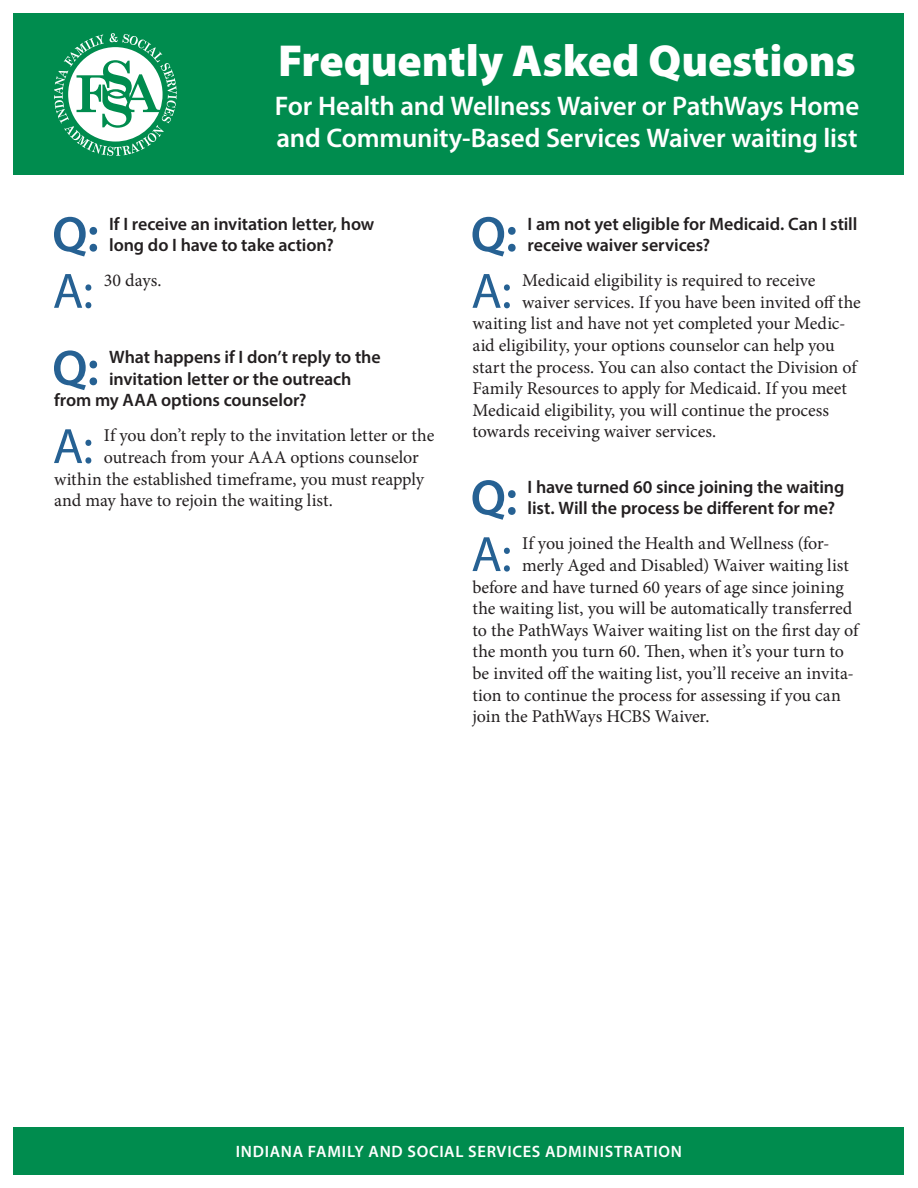
<style>
.page{position:relative;width:918px;height:1188px;background:#fff}
.page>*{position:absolute;margin:0;border:0;box-sizing:border-box;transform-origin:0 0}
.t1{font:600 50.1px "Myriad Pro";color:#266193}
.t2{font:50.1px "Myriad Pro";color:#266193}
.t3{font:900 45px "Myriad Pro";letter-spacing:-.005em;color:#fff}
.t4{font:600 27px/32.4px "Myriad Pro";letter-spacing:-.01em;color:#fff}
.t5{font:18px "Minion Pro";letter-spacing:-.005em;color:#231f20}
.t6{font:600 18px/21.6px "Myriad Pro";letter-spacing:-.005em;color:#231f20}
.t7{font:600 16.5px "Myriad Pro";letter-spacing:.045em;color:#fff}
</style>
<div class="page">
<div style="left:14px;top:14px;width:890px;height:162px;background:#008c4e"></div>
<div style="left:14px;top:1127px;width:890px;height:47px;background:#008c4e"></div>
<svg style="left:54px;top:33px;width:123px;height:123px"></svg>
<h2 class="t3" style="left:278px;top:30px;width:579px">Frequently Asked Questions</h2>
<h3 class="t4" style="left:275px;top:89px;width:586px">For Health and Wellness Waiver or PathWays Home and Community-Based Services Waiver waiting list</h3>
<h3 class="t1" style="left:52px;top:202px;width:48px">Q:</h3>
<h3 class="t6" style="left:109px;top:212px;width:267px">If I receive an invitation letter, how long do I have to take action?</h3>
<p class="t2" style="left:53px;top:260px;width:42px">A:</p>
<p class="t5" style="left:104px;top:268px;width:59px">30 days.</p>
<h3 class="t1" style="left:52px;top:336px;width:48px">Q:</h3>
<h3 class="t6" style="left:109px;top:346px;width:273px">What happens if I don’t reply to the</h3>
<h3 class="t6" style="left:109px;top:367px;width:244px">invitation letter or the outreach</h3>
<h3 class="t6" style="left:54px;top:389px;width:254px">from my AAA options counselor?</h3>
<p class="t2" style="left:53px;top:415px;width:42px">A:</p>
<p class="t5" style="left:104px;top:424px;width:332px">If you don’t reply to the invitation letter or the</p>
<p class="t5" style="left:104px;top:445px;width:316px">outreach from your AAA options counselor</p>
<p class="t5" style="left:54px;top:467px;width:372px">within the established timeframe, you must reapply</p>
<p class="t5" style="left:54px;top:488px;width:280px">and may have to rejoin the waiting list.</p>
<p class="t1" style="left:471px;top:202px;width:48px">Q:</p>
<p class="t6" style="left:528px;top:212px;width:331px">I am not yet eligible for Medicaid. Can I still receive waiver services?</p>
<p class="t2" style="left:471px;top:260px;width:42px">A:</p>
<p class="t5" style="left:522px;top:268px;width:295px">Medicaid eligibility is required to receive</p>
<p class="t5" style="left:522px;top:290px;width:340px">waiver services. If you have been invited off the</p>
<p class="t5" style="left:473px;top:312px;width:375px">waiting list and have not yet completed your Medic-</p>
<p class="t5" style="left:473px;top:333px;width:364px">aid eligibility, your options counselor can help you</p>
<p class="t5" style="left:473px;top:355px;width:386px">start the process. You can also contact the Division of</p>
<p class="t5" style="left:473px;top:376px;width:376px">Family Resources to apply for Medicaid. If you meet</p>
<p class="t5" style="left:473px;top:398px;width:358px">Medicaid eligibility, you will continue the process</p>
<p class="t5" style="left:473px;top:420px;width:245px">towards receiving waiver services.</p>
<h3 class="t1" style="left:471px;top:466px;width:48px">Q:</h3>
<h3 class="t6" style="left:528px;top:475px;width:318px">I have turned 60 since joining the waiting list. Will the process be different for me?</h3>
<p class="t2" style="left:471px;top:523px;width:42px">A:</p>
<p class="t5" style="left:522px;top:532px;width:309px">If you joined the Health and Wellness (for-</p>
<p class="t5" style="left:522px;top:553px;width:328px">merly Aged and Disabled) Waiver waiting list</p>
<p class="t5" style="left:473px;top:575px;width:373px">before and have turned 60 years of age since joining</p>
<p class="t5" style="left:473px;top:596px;width:381px">the waiting list, you will be automatically transferred</p>
<p class="t5" style="left:473px;top:618px;width:387px">to the PathWays Waiver waiting list on the first day of</p>
<p class="t5" style="left:473px;top:640px;width:373px">the month you turn 60. Then, when it’s your turn to</p>
<p class="t5" style="left:473px;top:661px;width:383px">be invited off the waiting list, you’ll receive an invita-</p>
<p class="t5" style="left:473px;top:683px;width:370px">tion to continue the process for assessing if you can</p>
<p class="t5" style="left:473px;top:704px;width:239px">join the PathWays HCBS Waiver.</p>
<p class="t7" style="left:236px;top:1141px;width:448px">INDIANA FAMILY AND SOCIAL SERVICES ADMINISTRATION</p>
</div>
